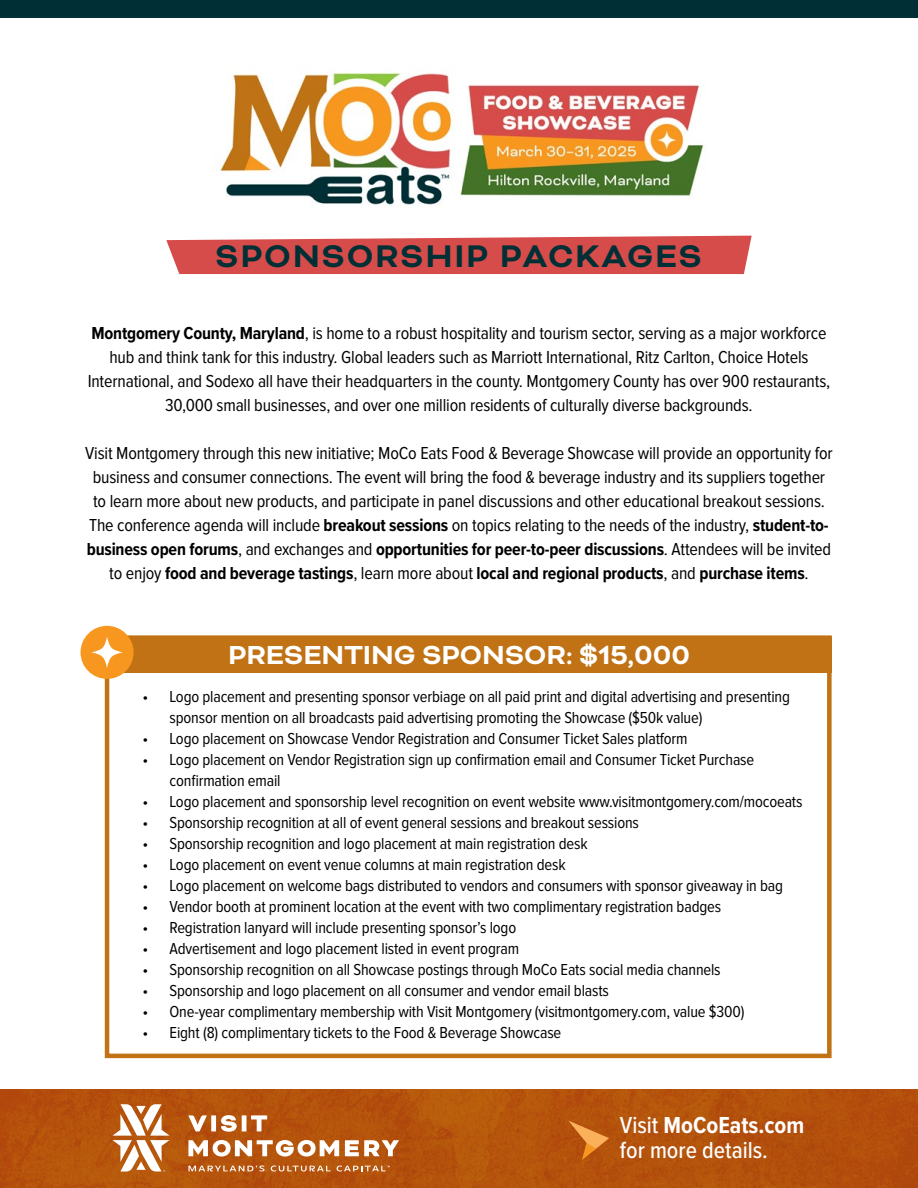
<style>
.page{position:relative;width:918px;height:1188px;background:#fff}
.page>*{position:absolute;margin:0;border:0;box-sizing:border-box;transform-origin:0 0}
.t1{font:700 36px "Bicyclette";letter-spacing:.05em;color:#003035}
.t2{font:700 30px "Bicyclette";color:#fff}
.t3{font:500 24px/25.2px "Proxima Nova Cond";color:#fff}
.t4{font:18px/24px "Proxima Nova Cond";letter-spacing:-.01em;color:#000;text-align:center}
.t5{font:16.5px/21px "Proxima Nova Cond";letter-spacing:-.01em;color:#000}
.s1{font-weight:700}
</style>
<div class="page">
<img style="left:0;top:1089px;width:918px;height:99px">
<div style="left:211px;top:1115px;width:5px;height:16px;background:#fff"></div>
<svg style="left:221px;top:1115px;width:16px;height:17px"></svg>
<hr style="left:242px;top:1115px;width:4px;height:16px;background:#fff">
<svg style="left:251px;top:1115px;width:16px;height:16px"></svg>
<svg style="left:345px;top:1140px;width:54px;height:16px"></svg>
<svg style="left:188px;top:1166px;width:77px;height:6px"></svg>
<svg style="left:271px;top:1166px;width:60px;height:6px"></svg>
<svg style="left:337px;top:1166px;width:53px;height:6px"></svg>
<svg style="left:112px;top:1104px;width:58px;height:68px"></svg>
<svg style="left:188px;top:1140px;width:151px;height:17px"></svg>
<svg style="left:188px;top:1115px;width:19px;height:16px"></svg>
<svg style="left:568px;top:1121px;width:41px;height:39px"></svg>
<div style="left:106px;top:636px;width:726px;height:37px;background:#c07214"></div>
<div style="left:105px;top:635px;width:727px;height:423px;border:4px solid #c07214"></div>
<div style="left:81px;top:626px;width:53px;height:53px;background:#f8971f;border-radius:50%"></div>
<svg style="left:91px;top:637px;width:32px;height:31px"></svg>
<svg style="left:166px;top:236px;width:586px;height:38px"></svg>
<img style="left:220px;top:72px;width:484px;height:133px">
<div style="left:0;top:0;width:918px;height:17px;background:#003035"></div>
<h1 class="t1" style="left:216px;top:235px;width:488px">SPONSORSHIP PACKAGES</h1>
<p class="t4" style="left:88px;top:322px;width:744px"><span class="s1">Montgomery County, Maryland</span>, is home to a robust hospitality and tourism sector, serving as a major workforce hub and think tank for this industry. Global leaders such as Marriott International, Ritz Carlton, Choice Hotels International, and Sodexo all have their headquarters in the county. Montgomery County has over 900 restaurants, 30,000 small businesses, and over one million residents of culturally diverse backgrounds.</p>
<p class="t4" style="left:85px;top:442px;width:749px">Visit Montgomery through this new initiative; MoCo Eats Food &amp; Beverage Showcase will provide an opportunity for business and consumer connections. The event will bring the food &amp; beverage industry and its suppliers together to learn more about new products, and participate in panel discussions and other educational breakout sessions.<br>The conference agenda will include <span class="s1">breakout sessions</span> on topics relating to the needs of the industry, <span class="s1">student-to&shy;business open forums</span>, and exchanges and <span class="s1">opportunities for peer-to-peer discussions</span>. Attendees will be invited to enjoy <span class="s1">food and beverage tastings</span>, learn more about <span class="s1">local and regional products</span>, and <span class="s1">purchase items</span>.</p>
<h2 class="t2" style="left:228px;top:637px;width:463px">PRESENTING SPONSOR: $15,000</h2>
<p class="t5" style="left:170px;top:686px;width:622px;text-indent:-27px">• Logo placement and presenting sponsor verbiage on all paid print and digital advertising and presenting sponsor mention on all broadcasts paid advertising promoting the Showcase ($50k value)</p>
<p class="t5" style="left:143px;top:728px;width:547px">• Logo placement on Showcase Vendor Registration and Consumer Ticket Sales platform</p>
<p class="t5" style="left:170px;top:749px;width:586px;text-indent:-27px">• Logo placement on Vendor Registration sign up confirmation email and Consumer Ticket Purchase confirmation email</p>
<p class="t5" style="left:143px;top:791px;width:661px">• Logo placement and sponsorship level recognition on event website www.visitmontgomery.com/mocoeats</p>
<p class="t5" style="left:143px;top:812px;width:498px">• Sponsorship recognition at all of event general sessions and breakout sessions</p>
<p class="t5" style="left:143px;top:833px;width:447px">• Sponsorship recognition and logo placement at main registration desk</p>
<p class="t5" style="left:143px;top:854px;width:425px">• Logo placement on event venue columns at main registration desk</p>
<p class="t5" style="left:143px;top:875px;width:642px">• Logo placement on welcome bags distributed to vendors and consumers with sponsor giveaway in bag</p>
<p class="t5" style="left:143px;top:896px;width:580px">• Vendor booth at prominent location at the event with two complimentary registration badges</p>
<p class="t5" style="left:143px;top:917px;width:375px">• Registration lanyard will include presenting sponsor’s logo</p>
<p class="t5" style="left:143px;top:938px;width:378px">• Advertisement and logo placement listed in event program</p>
<p class="t5" style="left:143px;top:959px;width:580px">• Sponsorship recognition on all Showcase postings through MoCo Eats social media channels</p>
<p class="t5" style="left:143px;top:980px;width:468px">• Sponsorship and logo placement on all consumer and vendor email blasts</p>
<p class="t5" style="left:143px;top:1001px;width:603px">• One-year complimentary membership with Visit Montgomery (visitmontgomery.com, value $300)</p>
<p class="t5" style="left:143px;top:1022px;width:420px">• Eight (8) complimentary tickets to the Food &amp; Beverage Showcase</p>
<h3 class="t3" style="left:620px;top:1112px;width:186px">Visit <span class="s1">MoCoEats.com </span>for more details.</h3>
</div>
